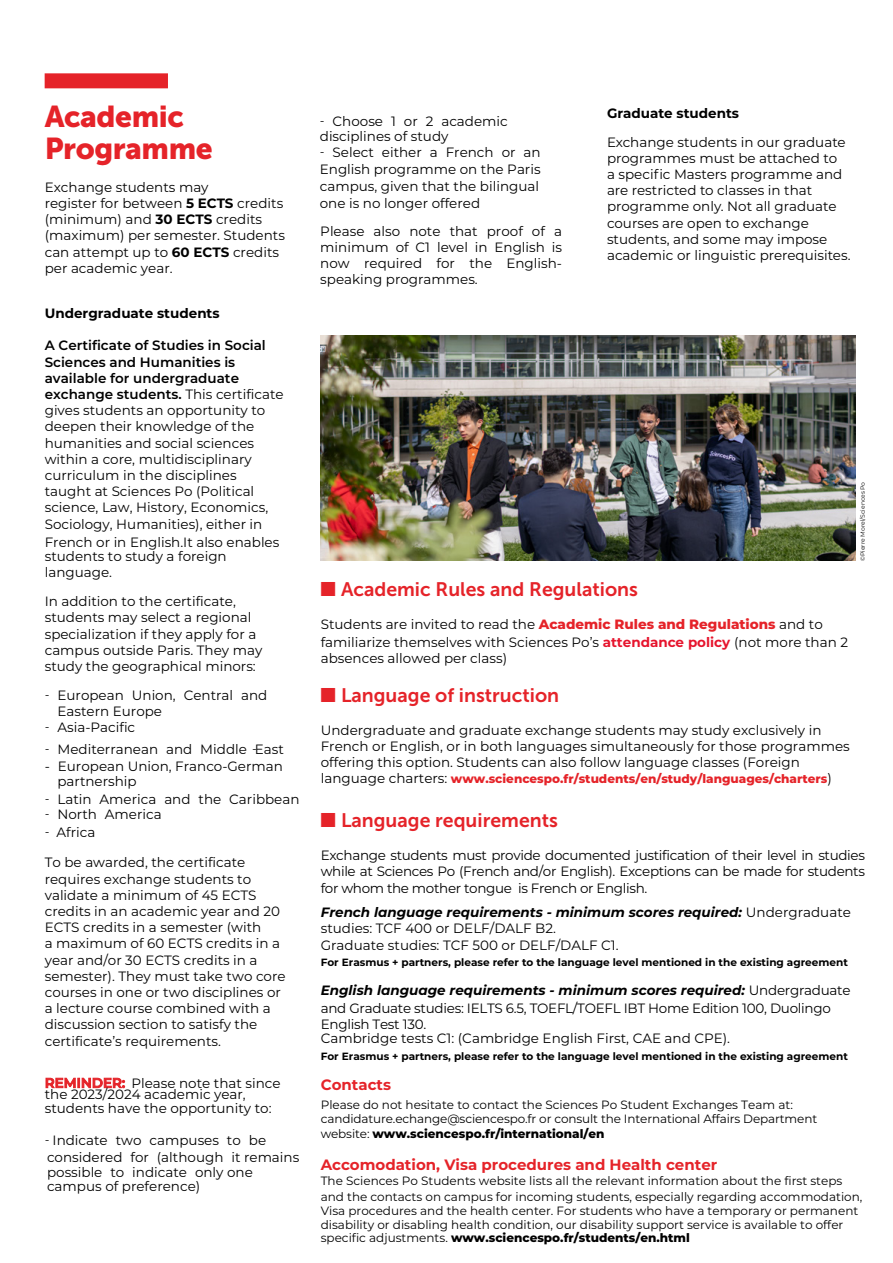
<style>
.page{position:relative;width:893px;height:1263px;background:#fff}
.page>*{position:absolute;margin:0;border:0;box-sizing:border-box;transform-origin:0 0}
.t1{font:30px/31.5px "Museo Sans 900";letter-spacing:-.015em;color:#e52329}
.t2{font:19.5px "Museo Sans 700";color:#e52329}
.t3{font:700 15px "Montserrat";color:#e52329}
.t4{font:13.5px/16.2px "Montserrat";color:#000}
.t5{font:13.5px/18.5px "Montserrat";letter-spacing:-.02em;color:#000}
.t6{font:700 13.5px "Montserrat";color:#000}
.t7{font:12px/14.4px "Montserrat";color:#000}
.t8{font:800 12px "Montserrat";color:#e52329}
.t9{font:700 10.5px "Montserrat";color:#000}
.t10{font:6px "Montserrat";color:#000}
.s1{font-weight:700}
.s2{font-weight:600}
.s3{font-weight:600;color:#e52329}
.s4{font-family:"Monotype Sorts"}
.s5{font-weight:800;color:#e52329}
.s6{font-weight:700;color:#e6142d}
.s7{font-weight:400;font-size:13.5px;color:#000}
.s8{font-weight:700;font-style:italic}
.s9{font-weight:800}
</style>
<div class="page">
<div style="left:45px;top:73px;width:123px;height:15px;background:#e52329"></div>
<img style="left:321px;top:336px;width:534px;height:225px">
<h1 class="t1" style="left:45px;top:101px;width:169px">Academic<br>Programme</h1>
<p class="t4" style="left:45px;top:178px;width:242px">Exchange students may<br>register for between <span class="s1">5 ECTS</span> credits (minimum) and <span class="s1">30 ECTS</span> credits (maximum) per semester. Students can attempt up to <span class="s1">60 ECTS</span> credits per academic year.</p>
<p class="t6" style="left:45px;top:303px;width:176px">Undergraduate students</p>
<p class="t4" style="left:45px;top:337px;width:240px"><span class="s2">A Certificate of Studies in Social<br>Sciences and Humanities is available for undergraduate exchange students.</span> This certificate gives students an opportunity to deepen their knowledge of the humanities and social sciences within a core, multidisciplinary curriculum in the disciplines taught at Sciences Po (Political science, Law, History, Economics,<br>Sociology, Humanities), either in</p>
<p class="t4" style="left:45px;top:535px;width:236px;line-height:14px">French or in English.It also enables students to study a foreign</p>
<p class="t4" style="left:45px;top:557px;width:193px;line-height:29px">language.<br>In addition to the certificate,</p>
<p class="t4" style="left:45px;top:609px;width:219px">students may select a regional specialization if they apply for a campus outside Paris. They may study the geographical minors:</p>
<p class="t4" style="left:57px;top:686px;width:211px">European Union, Central and<br>Eastern Europe<br>Asia-Pacific</p>
<p class="t4" style="left:57px;top:741px;width:228px">Mediterranean and Middle East</p>
<p class="t4" style="left:57px;top:758px;width:227px;line-height:14.5px;text-indent:-13px">- European Union, Franco-German partnership</p>
<p class="t4" style="left:57px;top:791px;width:244px;line-height:15.3px">Latin America and the Caribbean<br>North America</p>
<p class="t4" style="left:57px;top:824px;width:40px">Africa</p>
<p class="t4" style="left:45px;top:854px;width:242px">To be awarded, the certificate requires exchange students to validate a minimum of 45 ECTS credits in an academic year and 20<br>ECTS credits in a semester (with<br>a maximum of 60 ECTS credits in a year and/or 30 ECTS credits in a semester). They must take two core courses in one or two disciplines or a lecture course combined with a discussion section to satisfy the certificate’s requirements.</p>
<p class="t4" style="left:45px;top:1076px;width:237px;line-height:11.7px"><span class="s3">REMINDER:</span> Please note that since the 2023/2024 academic year,</p>
<p class="t4" style="left:45px;top:1100px;width:228px">students have the opportunity to:</p>
<p class="t4" style="left:47px;top:1131px;width:254px;line-height:17.1px;text-indent:6px">Indicate two campuses to be considered for (although it remains</p>
<p class="t4" style="left:47px;top:1164px;width:207px;line-height:14.7px">possible to indicate only one campus of preference)</p>
<p class="t4" style="left:320px;top:113px;width:189px;line-height:15px;text-indent:13px">Choose 1 or 2 academic disciplines of study</p>
<p class="t4" style="left:320px;top:143px;width:222px;line-height:17px;text-align:justify;text-indent:13px">Select either a French or an English programme on the Paris campus, given that the bilingual one is no longer offered</p>
<p class="t4" style="left:320px;top:222px;width:243px;text-align:justify">Please also note that proof of a minimum of C1 level in English is now required for the English&shy;speaking programmes.</p>
<p class="t6" style="left:607px;top:103px;width:134px">Graduate students</p>
<p class="t4" style="left:607px;top:133px;width:245px">Exchange students in our graduate programmes must be attached to<br>a specific Masters programme and are restricted to classes in that programme only. Not all graduate courses are open to exchange students, and some may impose academic or linguistic prerequisites.</p>
<p class="t10" style="left:858px;top:561px;width:80px;rotate:-90deg">©Pierre Morel/Sciences Po</p>
<h2 class="t2" style="left:321px;top:578px;width:319px"><span class="s4">N</span> Academic Rules and Regulations</h2>
<p class="t4" style="left:321px;top:614px;width:529px;line-height:18.5px">Students are invited to read the <span class="s5">Academic Rules and Regulations</span> and to familiarize themselves with Sciences Po’s <span class="s6">attendance policy</span> (not more than 2</p>
<p class="t4" style="left:321px;top:650px;width:188px">absences allowed per class)</p>
<h2 class="t2" style="left:321px;top:684px;width:240px"><span class="s4">N</span> Language of instruction</h2>
<p class="t4" style="left:321px;top:721px;width:530px">Undergraduate and graduate exchange students may study exclusively in<br>French or English, or in both languages simultaneously for those programmes offering this option. Students can also follow language classes (Foreign</p>
<p class="t8" style="left:321px;top:770px;width:513px"><span class="s7">language charters:</span> www.sciencespo.fr/students/en/study/languages/charters<span class="s7">)</span></p>
<h2 class="t2" style="left:321px;top:809px;width:239px"><span class="s4">N</span> Language requirements</h2>
<p class="t4" style="left:321px;top:847px;width:546px;text-align:justify">Exchange students must provide documented justification of their level in studies while at Sciences Po (French and/or English). Exceptions can be made for students for whom the mother tongue is French or English.</p>
<p class="t4" style="left:321px;top:904px;width:532px"><span class="s8">French language requirements - minimum scores required:</span> Undergraduate studies: TCF 400 or DELF/DALF B2.<br>Graduate studies: TCF 500 or DELF/DALF C1.</p>
<p class="t9" style="left:321px;top:954px;width:529px">For Erasmus + partners, please refer to the language level mentioned in the existing agreement</p>
<p class="t5" style="left:321px;top:980px;width:531px"><span class="s8">English language requirements - minimum scores required:</span> Undergraduate and Graduate studies: IELTS 6.5, TOEFL/TOEFL IBT Home Edition 100, Duolingo</p>
<p class="t4" style="left:321px;top:1017px;width:411px;line-height:14px">English Test 130.<br>Cambridge tests C1: (Cambridge English First, CAE and CPE).</p>
<p class="t9" style="left:321px;top:1048px;width:529px">For Erasmus + partners, please refer to the language level mentioned in the existing agreement</p>
<p class="t3" style="left:321px;top:1074px;width:72px">Contacts</p>
<p class="t7" style="left:321px;top:1097px;width:498px">Please do not hesitate to contact the Sciences Po Student Exchanges Team at: candidature.echange@sciencespo.fr or consult the International Affairs Department website: <span class="s9">www.sciencespo.fr/international/en</span></p>
<p class="t3" style="left:321px;top:1154px;width:398px">Accomodation, Visa procedures and Health center</p>
<p class="t7" style="left:321px;top:1172px;width:543px;line-height:16.5px">The Sciences Po Students website lists all the relevant information about the first steps and the contacts on campus for incoming students, especially regarding accommodation,</p>
<p class="t7" style="left:321px;top:1203px;width:539px;line-height:13.8px">Visa procedures and the health center. For students who have a temporary or permanent disability or disabling health condition, our disability support service is available to offer specific adjustments. <span class="s9">www.sciencespo.fr/students/en.html</span></p>
</div>
